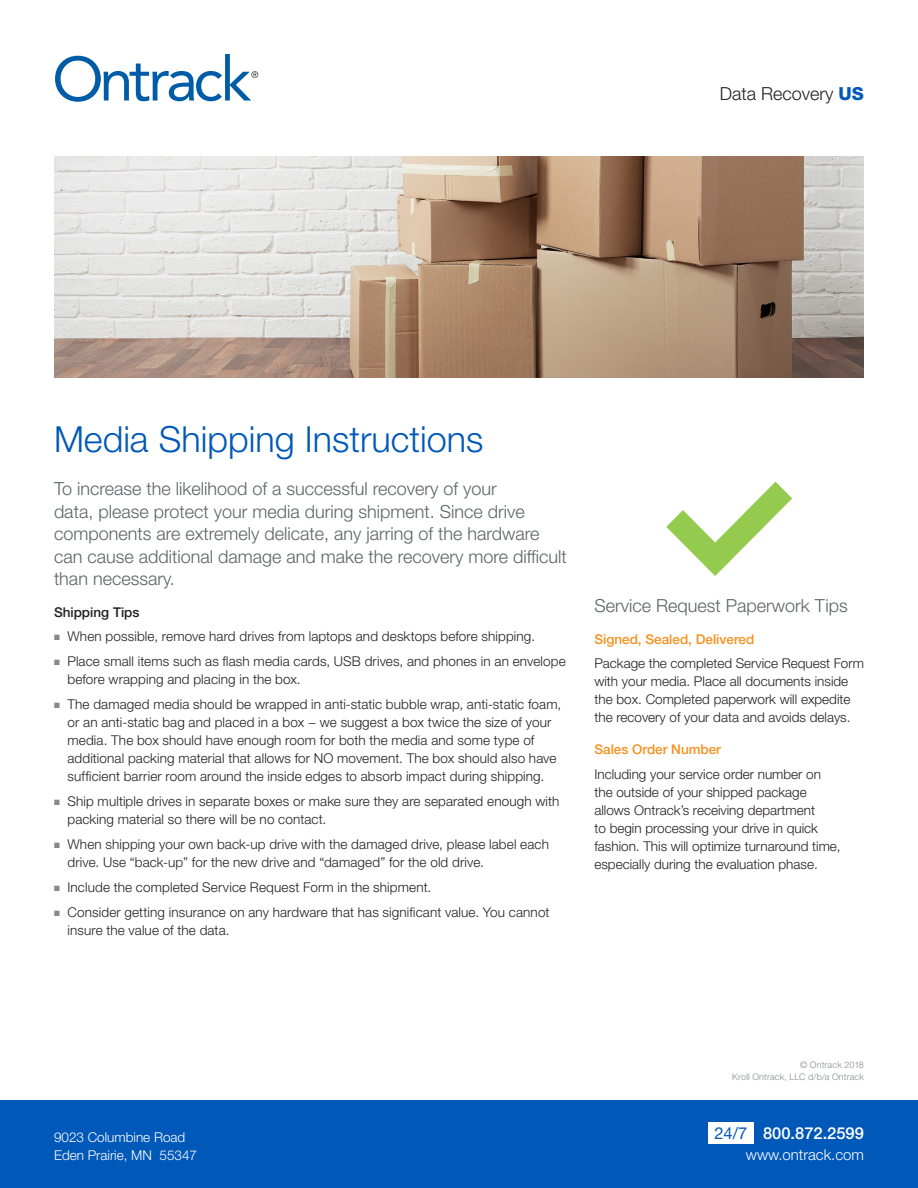
<style>
.page{position:relative;width:918px;height:1188px;background:#fff}
.page>*{position:absolute;margin:0;border:0;box-sizing:border-box;transform-origin:0 0}
.Headline{font:300 36px "Helvetica Neue LT Std";color:#0058b8}
.Subhead_1{font:300 18px/22.5px "Helvetica Neue LT Std";color:#5e6367}
.t1{font:300 18px "Helvetica Neue LT Std";color:#231f20}
.t2{font:500 16.5px "Helvetica Neue LT Std";color:#fff}
.t3{font:300 15px "Helvetica Neue LT Std";color:#fff}
.Body{font:300 13.5px/18px "Helvetica Neue LT Std";letter-spacing:.01em;color:#231f20}
.Subhead_2{font:500 13.5px "Helvetica Neue LT Std";color:#f6911e}
.t4{font:300 13.5px/18px "Helvetica Neue LT Std";color:#fff}
.Subhead_2-2{font:500 13.5px "Helvetica Neue LT Std";color:#231f20}
.t5{font:300 9px/12px "Helvetica Neue LT Std";letter-spacing:.02em;color:#868a8e;text-align:right}
.s1{font-weight:800;color:#0058b8}
.s2{font-weight:400;color:#0058b8}
</style>
<div class="page">
<div style="left:0;top:1100px;width:918px;height:88px;background:#0058b8"></div>
<div style="left:708px;top:1122px;width:46px;height:21px;background:#fff"></div>
<svg style="left:55px;top:54px;width:203px;height:48px"></svg>
<img style="left:54px;top:157px;width:810px;height:221px">
<svg style="left:666px;top:482px;width:126px;height:94px"></svg>
<h2 class="t1" style="left:720px;top:83px;width:146px">Data Recovery <span class="s1">US</span></h2>
<p class="Headline" style="left:54px;top:417px;width:431px">Media Shipping Instructions</p>
<p class="Subhead_1" style="left:54px;top:477px;width:514px">To increase the likelihood of a successful recovery of your<br>data, please protect your media during shipment. Since drive components are extremely delicate, any jarring of the hardware can cause additional damage and make the recovery more difficult than necessary.</p>
<p class="Subhead_2-2" style="left:54px;top:604px;width:87px">Shipping Tips</p>
<p class="Body" style="left:68px;top:627px;width:469px">When possible, remove hard drives from laptops and desktops before shipping.</p>
<p class="Body" style="left:68px;top:652px;width:500px">Place small items such as flash media cards, USB drives, and phones in an envelope before wrapping and placing in the box.</p>
<p class="Body" style="left:68px;top:695px;width:495px">The damaged media should be wrapped in anti-static bubble wrap, anti-static foam, or an anti-static bag and placed in a box − we suggest a box twice the size of your media. The box should have enough room for both the media and some type of additional packing material that allows for NO movement. The box should also have sufficient barrier room around the inside edges to absorb impact during shipping.</p>
<p class="Body" style="left:68px;top:792px;width:493px">Ship multiple drives in separate boxes or make sure they are separated enough with packing material so there will be no contact.</p>
<p class="Body" style="left:68px;top:835px;width:483px">When shipping your own back-up drive with the damaged drive, please label each drive. Use “back-up” for the new drive and “damaged” for the old drive.</p>
<p class="Body" style="left:68px;top:878px;width:365px">Include the completed Service Request Form in the shipment.</p>
<p class="Body" style="left:68px;top:903px;width:483px">Consider getting insurance on any hardware that has significant value. You cannot insure the value of the data.</p>
<p class="Subhead_1" style="left:594px;top:594px;width:255px">Service Request Paperwork Tips</p>
<p class="Subhead_2" style="left:594px;top:631px;width:161px">Signed, Sealed, Delivered</p>
<p class="Body" style="left:594px;top:654px;width:271px">Package the completed Service Request Form with your media. Place all documents inside the box. Completed paperwork will expedite the recovery of your data and avoids delays.</p>
<p class="Subhead_2" style="left:594px;top:741px;width:128px">Sales Order Number</p>
<p class="Body" style="left:594px;top:764px;width:248px">Including your service order number on the outside of your shipped package allows Ontrack’s receiving department<br>to begin processing your drive in quick fashion. This will optimize turnaround time, especially during the evaluation phase.</p>
<p class="t4" style="left:54px;top:1128px;width:145px">9023 Columbine Road<br>Eden Prairie, MN 55347</p>
<p class="t5" style="left:732px;top:1059px;width:133px">© Ontrack 2018<br>Kroll Ontrack, LLC d/b/a Ontrack</p>
<p class="t2" style="left:714px;top:1123px;width:151px"><span class="s2">24/7</span> 800.872.2599</p>
<p class="t3" style="left:746px;top:1145px;width:120px">www.ontrack.com</p>
</div>
